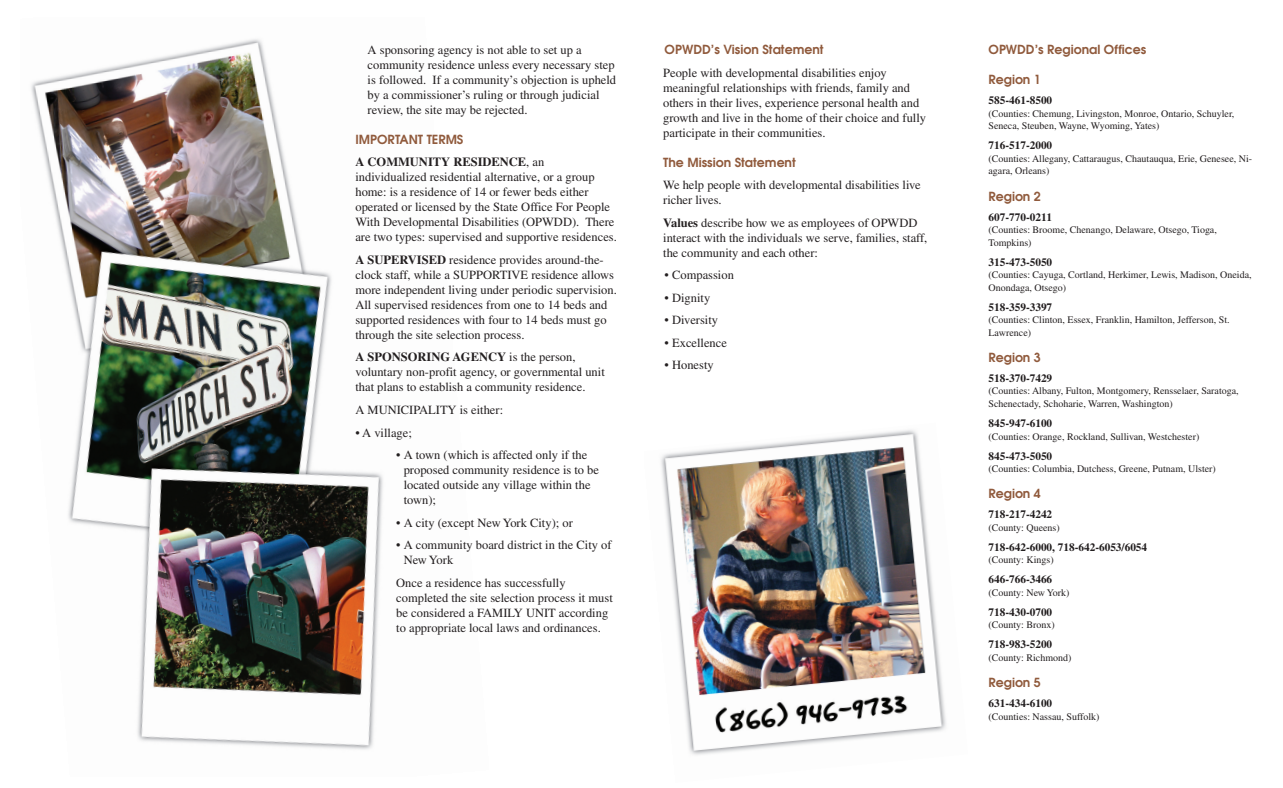
<style>
.page{position:relative;width:1283px;height:788px;background:#fff}
.page>*{position:absolute;margin:0;border:0;box-sizing:border-box;transform-origin:0 0}
.t1{font:12.5px/15px "Times";color:#231f20}
.t2{font:600 12.5px "Avant Garde";color:#905a3c}
.t3{font:700 11.25px "Times";color:#231f20}
.t4{font:10px/12.5px "Times";color:#231f20}
.s1{font-weight:700}
</style>
<div class="page">
<img style="left:31px;top:39px;width:352px;height:711px">
<img style="left:661px;top:430px;width:285px;height:325px">
<p class="t1" style="left:368px;top:43px;width:250px">A sponsoring agency is not able to set up a community residence unless every necessary step is followed. If a community’s objection is upheld by a commissioner’s ruling or through judicial review, the site may be rejected.</p>
<p class="t2" style="left:355px;top:132px;width:109px">IMPORTANT TERMS</p>
<p class="t1" style="left:355px;top:156px;width:263px"><span class="s1">A COMMUNITY RESIDENCE</span>, an individualized residential alternative, or a group home: is a residence of 14 or fewer beds either operated or licensed by the State Office For People With Developmental Disabilities (OPWDD). There are two types: supervised and supportive residences.</p>
<p class="t1" style="left:355px;top:253px;width:263px"><span class="s1">A SUPERVISED</span> residence provides around-the&shy;clock staff, while a SUPPORTIVE residence allows more independent living under periodic supervision.<br>All supervised residences from one to 14 beds and supported residences with four to 14 beds must go through the site selection process.</p>
<p class="t1" style="left:355px;top:351px;width:251px"><span class="s1">A SPONSORING AGENCY</span> is the person, voluntary non-profit agency, or governmental unit that plans to establish a community residence.</p>
<p class="t1" style="left:355px;top:403px;width:149px">A MUNICIPALITY is either:</p>
<p class="t1" style="left:355px;top:426px;width:58px">• A village;</p>
<p class="t1" style="left:404px;top:448px;width:197px;text-indent:-7px">• A town (which is affected only if the proposed community residence is to be located outside any village within the town);</p>
<p class="t1" style="left:396px;top:516px;width:178px">• A city (except New York City); or</p>
<p class="t1" style="left:404px;top:538px;width:209px;text-indent:-7px">• A community board district in the City of<br>New York</p>
<p class="t1" style="left:396px;top:576px;width:218px">Once a residence has successfully completed the site selection process it must be considered a FAMILY UNIT according to appropriate local laws and ordinances.</p>
<p class="t2" style="left:664px;top:43px;width:160px">OPWDD’s Vision Statement</p>
<p class="t1" style="left:663px;top:66px;width:264px">People with developmental disabilities enjoy meaningful relationships with friends, family and others in their lives, experience personal health and growth and live in the home of their choice and fully participate in their communities.</p>
<p class="t2" style="left:663px;top:155px;width:134px">The Mission Statement</p>
<p class="t1" style="left:663px;top:179px;width:259px">We help people with developmental disabilities live richer lives.</p>
<p class="t1" style="left:663px;top:216px;width:266px"><span class="s1">Values</span> describe how we as employees of OPWDD interact with the individuals we serve, families, staff, the community and each other:</p>
<p class="t1" style="left:664px;top:269px;width:71px">• Compassion</p>
<p class="t1" style="left:664px;top:291px;width:47px">• Dignity</p>
<p class="t1" style="left:664px;top:314px;width:55px">• Diversity</p>
<p class="t1" style="left:664px;top:336px;width:64px">• Excellence</p>
<p class="t1" style="left:664px;top:359px;width:51px">• Honesty</p>
<p class="t2" style="left:988px;top:43px;width:159px">OPWDD’s Regional Offices</p>
<p class="t2" style="left:988px;top:73px;width:54px">Region 1</p>
<p class="t3" style="left:988px;top:97px;width:65px">585-461-8500</p>
<p class="t4" style="left:988px;top:108px;width:247px">(Counties: Chemung, Livingston, Monroe, Ontario, Schuyler,<br>Seneca, Steuben, Wayne, Wyoming, Yates)</p>
<p class="t3" style="left:988px;top:142px;width:65px">716-517-2000</p>
<p class="t4" style="left:988px;top:153px;width:265px">(Counties: Allegany, Cattaraugus, Chautauqua, Erie, Genesee, Ni&shy;agara, Orleans)</p>
<p class="t2" style="left:988px;top:189px;width:54px">Region 2</p>
<p class="t3" style="left:988px;top:213px;width:65px">607-770-0211</p>
<p class="t4" style="left:988px;top:224px;width:230px">(Counties: Broome, Chenango, Delaware, Otsego, Tioga,<br>Tompkins)</p>
<p class="t3" style="left:988px;top:258px;width:65px">315-473-5050</p>
<p class="t4" style="left:988px;top:269px;width:265px">(Counties: Cayuga, Cortland, Herkimer, Lewis, Madison, Oneida,<br>Onondaga, Otsego)</p>
<p class="t3" style="left:988px;top:303px;width:65px">518-359-3397</p>
<p class="t4" style="left:988px;top:314px;width:243px">(Counties: Clinton, Essex, Franklin, Hamilton, Jefferson, St.<br>Lawrence)</p>
<p class="t2" style="left:988px;top:350px;width:54px">Region 3</p>
<p class="t3" style="left:988px;top:374px;width:65px">518-370-7429</p>
<p class="t4" style="left:988px;top:386px;width:252px">(Counties: Albany, Fulton, Montgomery, Rensselaer, Saratoga,<br>Schenectady, Schoharie, Warren, Washington)</p>
<p class="t3" style="left:988px;top:419px;width:65px">845-947-6100</p>
<p class="t4" style="left:988px;top:431px;width:212px">(Counties: Orange, Rockland, Sullivan, Westchester)</p>
<p class="t3" style="left:988px;top:452px;width:65px">845-473-5050</p>
<p class="t4" style="left:988px;top:463px;width:229px">(Counties: Columbia, Dutchess, Greene, Putnam, Ulster)</p>
<p class="t2" style="left:988px;top:486px;width:54px">Region 4</p>
<p class="t3" style="left:988px;top:510px;width:65px">718-217-4242</p>
<p class="t4" style="left:988px;top:522px;width:73px">(County: Queens)</p>
<p class="t3" style="left:988px;top:543px;width:160px">718-642-6000, 718-642-6053/6054</p>
<p class="t4" style="left:988px;top:554px;width:67px">(County: Kings)</p>
<p class="t3" style="left:988px;top:575px;width:65px">646-766-3466</p>
<p class="t4" style="left:988px;top:587px;width:83px">(County: New York)</p>
<p class="t3" style="left:988px;top:608px;width:65px">718-430-0700</p>
<p class="t4" style="left:988px;top:619px;width:68px">(County: Bronx)</p>
<p class="t3" style="left:988px;top:640px;width:65px">718-983-5200</p>
<p class="t4" style="left:988px;top:652px;width:85px">(County: Richmond)</p>
<p class="t2" style="left:988px;top:675px;width:54px">Region 5</p>
<p class="t3" style="left:988px;top:699px;width:65px">631-434-6100</p>
<p class="t4" style="left:988px;top:711px;width:113px">(Counties: Nassau, Suffolk)</p>
</div>
